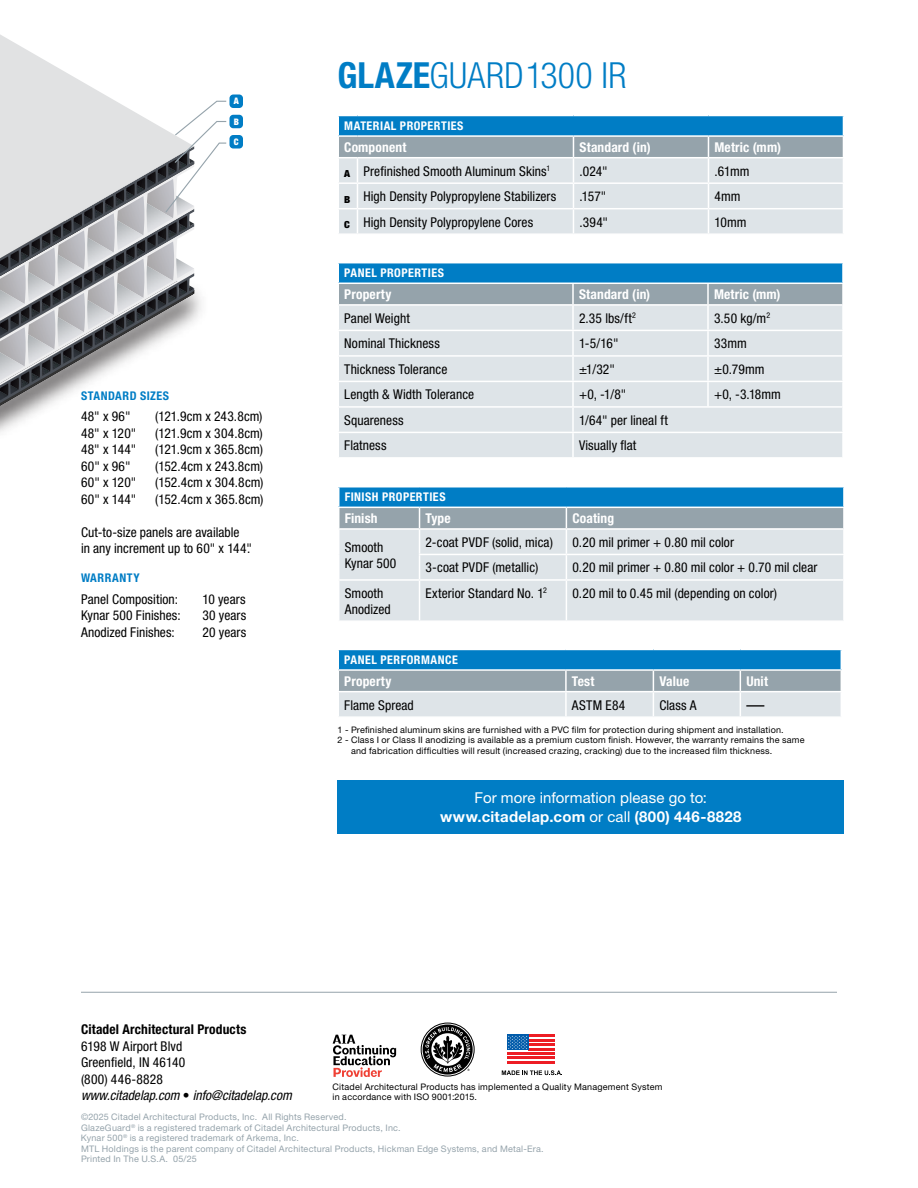
<style>
.page{position:relative;width:918px;height:1188px;background:#fff}
.page>*{position:absolute;margin:0;border:0;box-sizing:border-box;transform-origin:0 0}
.t1{font:300 condensed 36px "Helvetica Neue LT Std";letter-spacing:.01em;color:#007dc5}
.t2{font:condensed 18px "Helvetica Neue LT Std";color:#000}
.t3{font:15px/19.5px "Helvetica Neue LT Std";letter-spacing:.005em;color:#fff;text-align:center}
.t4{font:condensed 13.5px/16.5px "Helvetica Neue LT Std";letter-spacing:.005em;color:#000}
.t5{font:700 condensed 13.5px "Helvetica Neue LT Std";letter-spacing:.01em;color:#fff}
.t6{font:700 condensed 13.5px "Helvetica Neue LT Std";letter-spacing:.01em;color:#000}
.t7{font:700 condensed 12px "Helvetica Neue LT Std";letter-spacing:.04em;color:#fff}
.t8{font:700 condensed 12px "Helvetica Neue LT Std";letter-spacing:.045em;color:#007dc5}
.t9{font:9px/10.5px "Helvetica Neue LT Std";letter-spacing:.02em;color:#000}
.t10{font:9px/10.5px "Helvetica Neue LT Std";letter-spacing:.02em;color:#95a3ab}
.t11{font:900 condensed 9px "Helvetica Neue LT Std";color:#fff}
.s1{font-weight:700}
.s2{font-style:italic}
</style>
<div class="page">
<svg style="left:0;top:406px;width:47px;height:26px"></svg>
<svg style="left:421px;top:1023px;width:54px;height:54px"></svg>
<svg style="left:333px;top:1035px;width:63px;height:42px"></svg>
<hr style="left:529px;top:1035px;width:26px;height:2px;background:#ed1d24">
<hr style="left:529px;top:1039px;width:26px;height:2px;background:#ed1d24">
<hr style="left:529px;top:1044px;width:26px;height:2px;background:#ed1d24">
<hr style="left:529px;top:1048px;width:26px;height:2px;background:#ed1d24">
<hr style="left:507px;top:1052px;width:48px;height:3px;background:#ed1d24">
<hr style="left:507px;top:1057px;width:48px;height:2px;background:#ed1d24">
<hr style="left:507px;top:1061px;width:48px;height:2px;background:#ed1d24">
<svg style="left:507px;top:1035px;width:22px;height:15px"></svg>
<svg style="left:508px;top:1036px;width:19px;height:13px"></svg>
<svg style="left:502px;top:1070px;width:60px;height:5px"></svg>
<div style="left:338px;top:780px;width:506px;height:54px;background:#007dc5"></div>
<svg style="left:338px;top:115px;width:506px;height:119px;background:#b0cad9"></svg>
<hr style="left:357px;top:233px;width:216px;height:2px;background:#fff">
<hr style="left:573px;top:233px;width:135px;height:2px;background:#fff">
<hr style="left:708px;top:233px;width:136px;height:2px;background:#fff">
<svg style="left:338px;top:263px;width:505px;height:194px;background:#c2d4df"></svg>
<hr style="left:842px;top:433px;width:2px;height:24px;background:#fff">
<div style="left:339px;top:581px;width:504px;height:39px;background:#dee4e8"></div>
<hr style="left:419px;top:581px;width:1px;height:39px;background:#fff">
<hr style="left:566px;top:581px;width:1px;height:39px;background:#fff">
<svg style="left:338px;top:488px;width:506px;height:91px;background:#a3c3d5"></svg>
<hr style="left:843px;top:555px;width:2px;height:24px;background:#fff">
<svg style="left:338px;top:650px;width:504px;height:66px;background:#8bb4cd"></svg>
<hr style="left:81px;top:992px;width:756px;height:1px;background:#95a3ab">
<div style="left:230px;top:115px;width:13px;height:13px;background:#007dc5;border-radius:4px"></div>
<div style="left:230px;top:95px;width:13px;height:13px;background:#007dc5;border-radius:4px"></div>
<div style="left:230px;top:135px;width:13px;height:14px;background:#007dc5;border-radius:4px"></div>
<svg style="left:0;top:34px;width:227px;height:372px"></svg>
<p class="t11" style="left:234px;top:96px;width:7px">A</p>
<p class="t11" style="left:234px;top:136px;width:6px">C</p>
<p class="t11" style="left:234px;top:116px;width:7px">B</p>
<p class="t8" style="left:81px;top:389px;width:90px">STANDARD SIZES</p>
<p class="t4" style="left:81px;top:408px;width:51px">48" x 96"</p>
<p class="t4" style="left:155px;top:408px;width:109px">(121.9cm x 243.8cm)</p>
<p class="t4" style="left:81px;top:425px;width:57px">48" x 120"</p>
<p class="t4" style="left:155px;top:425px;width:109px">(121.9cm x 304.8cm)</p>
<p class="t4" style="left:81px;top:441px;width:57px">48" x 144"</p>
<p class="t4" style="left:155px;top:441px;width:109px">(121.9cm x 365.8cm)</p>
<p class="t4" style="left:81px;top:458px;width:51px">60" x 96"</p>
<p class="t4" style="left:155px;top:458px;width:109px">(152.4cm x 243.8cm)</p>
<p class="t4" style="left:81px;top:474px;width:57px">60" x 120"</p>
<p class="t4" style="left:155px;top:474px;width:110px">(152.4cm x 304.8cm)</p>
<p class="t4" style="left:81px;top:491px;width:57px">60" x 144"</p>
<p class="t4" style="left:155px;top:491px;width:110px">(152.4cm x 365.8cm)</p>
<p class="t4" style="left:81px;top:524px;width:172px">Cut-to-size panels are available in any increment up to 60" x 144".</p>
<p class="t8" style="left:81px;top:571px;width:60px">WARRANTY</p>
<p class="t4" style="left:81px;top:591px;width:98px">Panel Composition:</p>
<p class="t4" style="left:202px;top:591px;width:45px">10 years</p>
<p class="t4" style="left:81px;top:607px;width:101px">Kynar 500 Finishes:</p>
<p class="t4" style="left:202px;top:607px;width:45px">30 years</p>
<p class="t4" style="left:81px;top:624px;width:95px">Anodized Finishes:</p>
<p class="t4" style="left:202px;top:624px;width:45px">20 years</p>
<h1 class="t1" style="left:338px;top:54px;width:290px"><span class="s1">GLAZE</span>GUARD1300 IR</h1>
<p class="t7" style="left:344px;top:119px;width:121px">MATERIAL PROPERTIES</p>
<p class="t5" style="left:344px;top:139px;width:64px">Component</p>
<p class="t5" style="left:579px;top:139px;width:73px">Standard (in)</p>
<p class="t5" style="left:714px;top:139px;width:68px">Metric (mm)</p>
<p class="t4" style="left:344px;top:163px;width:207px"><sub>A</sub> Prefinished Smooth Aluminum Skins<sup>1</sup></p>
<p class="t4" style="left:579px;top:163px;width:30px">.024"</p>
<p class="t4" style="left:714px;top:163px;width:37px">.61mm</p>
<p class="t4" style="left:344px;top:188px;width:214px"><sub>B</sub> High Density Polypropylene Stabilizers</p>
<p class="t4" style="left:579px;top:188px;width:28px">.157"</p>
<p class="t4" style="left:714px;top:188px;width:27px">4mm</p>
<p class="t4" style="left:344px;top:214px;width:190px"><sub>C</sub> High Density Polypropylene Cores</p>
<p class="t4" style="left:579px;top:214px;width:30px">.394"</p>
<p class="t4" style="left:714px;top:214px;width:34px">10mm</p>
<p class="t7" style="left:344px;top:266px;width:101px">PANEL PROPERTIES</p>
<p class="t5" style="left:344px;top:286px;width:49px">Property</p>
<p class="t5" style="left:579px;top:286px;width:73px">Standard (in)</p>
<p class="t5" style="left:714px;top:286px;width:68px">Metric (mm)</p>
<p class="t4" style="left:344px;top:310px;width:67px">Panel Weight</p>
<p class="t4" style="left:579px;top:310px;width:59px">2.35 lbs/ft<sup>2</sup></p>
<p class="t4" style="left:714px;top:310px;width:58px">3.50 kg/m<sup>2</sup></p>
<p class="t4" style="left:344px;top:335px;width:97px">Nominal Thickness</p>
<p class="t4" style="left:579px;top:335px;width:41px">1-5/16"</p>
<p class="t4" style="left:714px;top:335px;width:34px">33mm</p>
<p class="t4" style="left:344px;top:361px;width:105px">Thickness Tolerance</p>
<p class="t4" style="left:579px;top:361px;width:38px">±1/32"</p>
<p class="t4" style="left:714px;top:361px;width:52px">±0.79mm</p>
<p class="t4" style="left:344px;top:386px;width:131px">Length &amp; Width Tolerance</p>
<p class="t4" style="left:579px;top:386px;width:49px">+0, -1/8"</p>
<p class="t4" style="left:714px;top:386px;width:68px">+0, -3.18mm</p>
<p class="t4" style="left:344px;top:412px;width:61px">Squareness</p>
<p class="t4" style="left:579px;top:412px;width:90px">1/64" per lineal ft</p>
<p class="t4" style="left:344px;top:437px;width:44px">Flatness</p>
<p class="t4" style="left:579px;top:437px;width:59px">Visually flat</p>
<p class="t7" style="left:345px;top:490px;width:102px">FINISH PROPERTIES</p>
<p class="t5" style="left:345px;top:510px;width:34px">Finish</p>
<p class="t5" style="left:426px;top:510px;width:27px">Type</p>
<p class="t5" style="left:572px;top:510px;width:43px">Coating</p>
<p class="t4" style="left:345px;top:539px;width:53px;line-height:15.8px">Smooth<br>Kynar 500</p>
<p class="t4" style="left:426px;top:534px;width:129px">2-coat PVDF (solid, mica)</p>
<p class="t4" style="left:572px;top:534px;width:163px">0.20 mil primer + 0.80 mil color</p>
<p class="t4" style="left:426px;top:559px;width:114px">3-coat PVDF (metallic)</p>
<p class="t4" style="left:572px;top:559px;width:247px">0.20 mil primer + 0.80 mil color + 0.70 mil clear</p>
<p class="t4" style="left:345px;top:585px;width:47px;line-height:15.8px">Smooth<br>Anodized</p>
<p class="t4" style="left:426px;top:585px;width:123px">Exterior Standard No. 1<sup>2</sup></p>
<p class="t4" style="left:572px;top:585px;width:206px">0.20 mil to 0.45 mil (depending on color)</p>
<p class="t7" style="left:344px;top:652px;width:115px">PANEL PERFORMANCE</p>
<p class="t5" style="left:344px;top:673px;width:49px">Property</p>
<p class="t5" style="left:572px;top:673px;width:24px">Test</p>
<p class="t5" style="left:659px;top:673px;width:31px">Value</p>
<p class="t5" style="left:746px;top:673px;width:23px">Unit</p>
<p class="t4" style="left:344px;top:697px;width:71px">Flame Spread</p>
<p class="t4" style="left:572px;top:697px;width:55px">ASTM E84</p>
<p class="t4" style="left:659px;top:697px;width:39px">Class A</p>
<h2 class="t2" style="left:746px;top:694px;width:19px">—</h2>
<p class="t9" style="left:338px;top:724px;width:448px">1 - Prefinished aluminum skins are furnished with a PVC film for protection during shipment and installation.</p>
<p class="t9" style="left:338px;top:735px;width:469px">2 - Class I or Class II anodizing is available as a premium custom finish. However, the warranty remains the same</p>
<p class="t9" style="left:351px;top:745px;width:423px">and fabrication difficulties will result (increased crazing, cracking) due to the increased film thickness.</p>
<p class="t3" style="left:440px;top:787px;width:303px">For more information please go to: <span class="s1">www.citadelap.com</span> or call <span class="s1">(800) 446-8828</span></p>
<p class="t6" style="left:81px;top:1021px;width:167px">Citadel Architectural Products</p>
<p class="t4" style="left:81px;top:1038px;width:212px">6198 W Airport Blvd<br>Greenfield, IN 46140<br>(800) 446-8828<br><span class="s2">www.citadelap.com</span> • <span class="s2">info@citadelap.com</span></p>
<p class="t10" style="left:81px;top:1112px;width:464px">©2025 Citadel Architectural Products, Inc. All Rights Reserved.<br>GlazeGuard<sup>®</sup> is a registered trademark of Citadel Architectural Products, Inc.<br>Kynar 500<sup>®</sup> is a registered trademark of Arkema, Inc.<br>MTL Holdings is the parent company of Citadel Architectural Products, Hickman Edge Systems, and Metal-Era.<br>Printed In The U.S.A. 05/25</p>
<p class="t9" style="left:333px;top:1081px;width:331px">Citadel Architectural Products has implemented a Quality Management System in accordance with ISO 9001:2015.</p>
</div>
